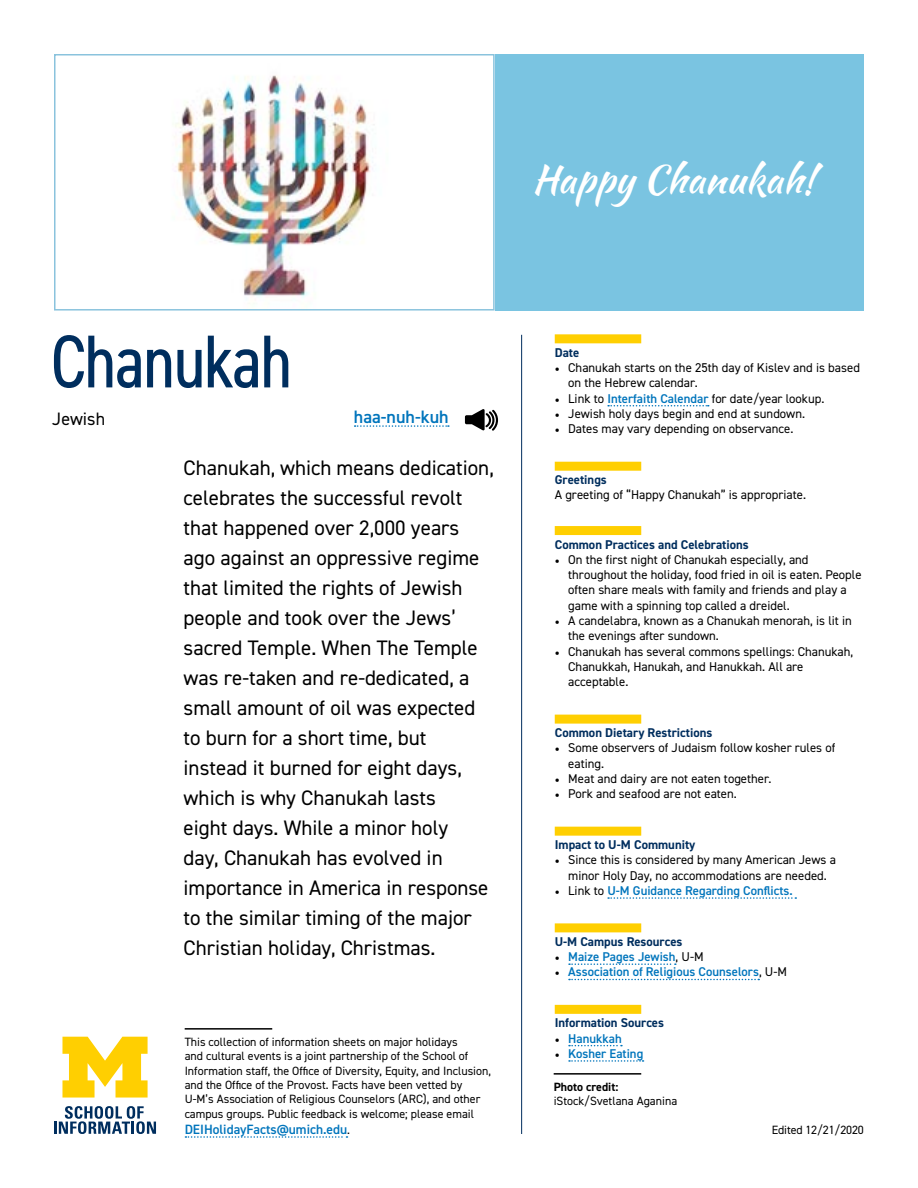
<style>
.page{position:relative;width:918px;height:1188px;background:#fff}
.page>*{position:absolute;margin:0;border:0;box-sizing:border-box;transform-origin:0 0}
.t1{font:condensed 75px "DIN2014";letter-spacing:-.02em;color:#002e5e}
.t2{font:39px "Kaushan Script";color:#fff}
.t3{font:21px/30px "DIN2014";color:#000}
.t4{font:600 18px "DIN2014";color:#0075bc}
.t5{font:18px "DIN2014";color:#000}
.t6{font:600 13.5px "DIN2014";color:#0075bc}
.t7{font:12.75px/15.3px "DIN2014";color:#000}
.t8{font:700 12.75px "DIN2014";color:#002e5e}
.t9{font:600 12.75px "DIN2014";color:#0075bc}
.t10{font:12px/14.4px "DIN2014";color:#000}
.t11{font:700 12px "DIN2014";color:#000}
.s1{font-weight:400;font-size:12px;color:#000}
.s2{font-family:"Minion Pro"}
.s3{font-weight:600;color:#0075bc}
.s4{font-family:"Minion Pro";font-weight:400;color:#000}
.s5{font-weight:400;color:#000}
</style>
<div class="page">
<svg style="left:465px;top:409px;width:33px;height:22px"></svg>
<div style="left:54px;top:54px;width:810px;height:257px;background:#7ac4e1"></div>
<div style="left:555px;top:334px;width:86px;height:9px;background:#ffcf01"></div>
<svg style="left:608px;top:405px;width:101px;height:2px"></svg>
<div style="left:555px;top:462px;width:86px;height:9px;background:#ffcf01"></div>
<div style="left:555px;top:526px;width:86px;height:9px;background:#ffcf01"></div>
<div style="left:555px;top:715px;width:86px;height:9px;background:#ffcf01"></div>
<div style="left:555px;top:827px;width:86px;height:9px;background:#ffcf01"></div>
<svg style="left:608px;top:897px;width:188px;height:2px"></svg>
<div style="left:555px;top:923px;width:86px;height:9px;background:#ffcf01"></div>
<svg style="left:569px;top:963px;width:107px;height:2px"></svg>
<svg style="left:569px;top:979px;width:190px;height:1px"></svg>
<div style="left:555px;top:1005px;width:86px;height:9px;background:#ffcf01"></div>
<svg style="left:569px;top:1045px;width:53px;height:1px"></svg>
<svg style="left:569px;top:1060px;width:75px;height:2px"></svg>
<img style="left:57px;top:57px;width:435px;height:251px">
<div style="left:54px;top:54px;width:441px;height:257px;border:2px solid #8ac3dd"></div>
<svg style="left:355px;top:425px;width:94px;height:2px"></svg>
<hr style="left:185px;top:1028px;width:87px;height:2px;background:#000">
<svg style="left:185px;top:1136px;width:162px;height:2px"></svg>
<svg style="left:54px;top:1106px;width:102px;height:28px"></svg>
<svg style="left:62px;top:1037px;width:86px;height:61px"></svg>
<hr style="left:554px;top:1073px;width:87px;height:2px;background:#000">
<hr style="left:521px;top:335px;width:1px;height:799px;background:#002e5e">
<h2 class="t2" style="left:532px;top:151px;width:284px">Happy Chanukah!</h2>
<h1 class="t1" style="left:51px;top:312px;width:243px">Chanukah</h1>
<h3 class="t5" style="left:52px;top:407px;width:54px">Jewish</h3>
<h3 class="t4" style="left:354px;top:405px;width:96px">haa-nuh-kuh</h3>
<p class="t3" style="left:184px;top:452px;width:312px">Chanukah, which means dedication, celebrates the successful revolt that happened over 2,000 years ago against an oppressive regime that limited the rights of Jewish people and took over the Jews’ sacred Temple. When The Temple was re-taken and re-dedicated, a small amount of oil was expected to burn for a short time, but instead it burned for eight days, which is why Chanukah lasts<br>eight days. While a minor holy<br>day, Chanukah has evolved in importance in America in response to the similar timing of the major<br>Christian holiday, Christmas.</p>
<p class="t10" style="left:185px;top:1034px;width:308px">This collection of information sheets on major holidays<br>and cultural events is a joint partnership of the School of Information staff, the Office of Diversity, Equity, and Inclusion, and the Office of the Provost. Facts have been vetted by U-M’s Association of Religious Counselors (ARC), and other campus groups. Public feedback is welcome; please email</p>
<p class="t6" style="left:185px;top:1120px;width:167px">DEIHolidayFacts@umich.edu<span class="s1">.</span></p>
<p class="t8" style="left:555px;top:344px;width:26px">Date</p>
<p class="t7" style="left:568px;top:360px;width:293px;text-indent:-14px"><span class="s2">•</span> Chanukah starts on the 25th day of Kislev and is based on the Hebrew calendar.</p>
<p class="t7" style="left:555px;top:390px;width:271px"><span class="s2">•</span> Link to <span class="s3">Interfaith Calendar</span> for date/year lookup.</p>
<p class="t7" style="left:555px;top:406px;width:252px"><span class="s2">•</span> Jewish holy days begin and end at sundown.</p>
<p class="t7" style="left:555px;top:421px;width:240px"><span class="s2">•</span> Dates may vary depending on observance.</p>
<p class="t8" style="left:555px;top:471px;width:54px">Greetings</p>
<p class="t7" style="left:555px;top:487px;width:253px">A greeting of “Happy Chanukah” is appropriate.</p>
<p class="t8" style="left:555px;top:536px;width:196px">Common Practices and Celebrations</p>
<p class="t7" style="left:568px;top:552px;width:295px;text-indent:-14px"><span class="s2">•</span> On the first night of Chanukah especially, and throughout the holiday, food fried in oil is eaten. People often share meals with family and friends and play a game with a spinning top called a dreidel.</p>
<p class="t7" style="left:568px;top:613px;width:285px;text-indent:-14px"><span class="s2">•</span> A candelabra, known as a Chanukah menorah, is lit in the evenings after sundown.</p>
<p class="t7" style="left:568px;top:643px;width:287px;text-indent:-14px"><span class="s2">•</span> Chanukah has several commons spellings: Chanukah,<br>Chanukkah, Hanukah, and Hanukkah. All are acceptable.</p>
<p class="t8" style="left:555px;top:724px;width:159px">Common Dietary Restrictions</p>
<p class="t7" style="left:568px;top:740px;width:269px;text-indent:-14px"><span class="s2">•</span> Some observers of Judaism follow kosher rules of eating.</p>
<p class="t7" style="left:555px;top:771px;width:218px"><span class="s2">•</span> Meat and dairy are not eaten together.</p>
<p class="t7" style="left:555px;top:786px;width:184px"><span class="s2">•</span> Pork and seafood are not eaten.</p>
<p class="t8" style="left:555px;top:836px;width:142px">Impact to U-M Community</p>
<p class="t7" style="left:555px;top:852px;width:283px;text-align:center"><span class="s2">•</span> Since this is considered by many American Jews a minor Holy Day, no accommodations are needed.</p>
<p class="t9" style="left:555px;top:882px;width:240px"><span class="s4">•</span> <span class="s5">Link to</span> U-M Guidance Regarding Conflicts.</p>
<p class="t8" style="left:555px;top:933px;width:129px">U-M Campus Resources</p>
<p class="t9" style="left:555px;top:948px;width:150px"><span class="s4">•</span> Maize Pages Jewish<span class="s5">, U-M</span></p>
<p class="t9" style="left:555px;top:964px;width:234px"><span class="s4">•</span> Association of Religious Counselors<span class="s5">, U-M</span></p>
<p class="t8" style="left:555px;top:1014px;width:111px">Information Sources</p>
<p class="t9" style="left:555px;top:1030px;width:68px"><span class="s4">•</span> Hanukkah</p>
<p class="t9" style="left:555px;top:1045px;width:90px"><span class="s4">•</span> Kosher Eating</p>
<p class="t11" style="left:554px;top:1079px;width:66px">Photo credit:</p>
<p class="t10" style="left:554px;top:1094px;width:125px">iStock/Svetlana Aganina</p>
<p class="t10" style="left:772px;top:1122px;width:94px">Edited 12/21/2020</p>
</div>
